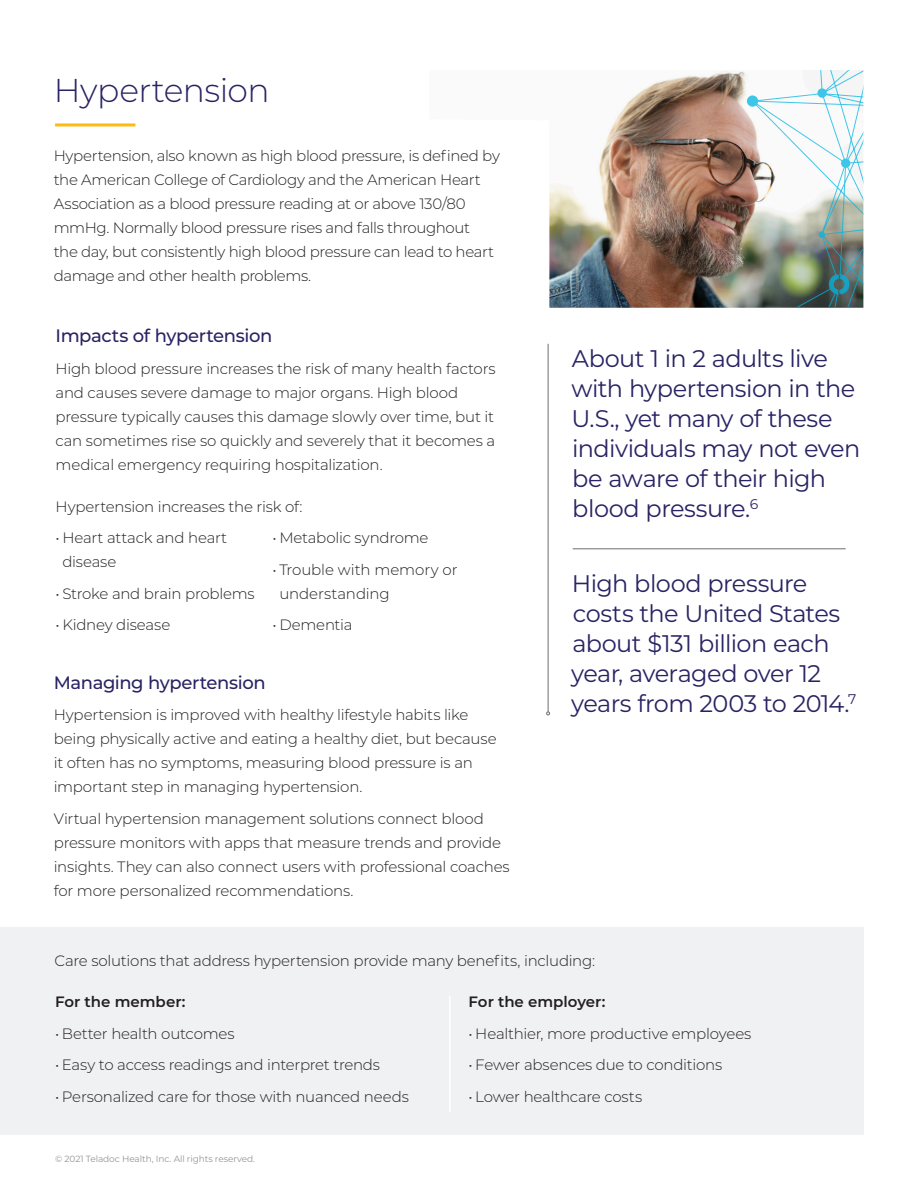
<style>
.page{position:relative;width:918px;height:1188px;background:#fff}
.page>*{position:absolute;margin:0;border:0;box-sizing:border-box;transform-origin:0 0}
.t1{font:300 33px "Montserrat";letter-spacing:-.015em;color:#292363}
.t2{font:24px/30px "Montserrat";letter-spacing:-.025em;color:#292363}
.t3{font:500 18px "Montserrat";letter-spacing:-.02em;color:#292363}
.t4{font:300 15px/24px "Montserrat";letter-spacing:-.015em;color:#231f20}
.t5{font:600 15px "Montserrat";color:#231f20}
.t6{font:9px "Montserrat";letter-spacing:-.01em;color:#939598}
</style>
<div class="page">
<div style="left:0;top:927px;width:863px;height:208px;background:#f0f1f2"></div>
<img style="left:549px;top:71px;width:314px;height:237px">
<hr style="left:55px;top:123px;width:80px;height:3px;background:#fcba13">
<hr style="left:548px;top:344px;width:1px;height:368px;background:#6c6d70">
<hr style="left:573px;top:549px;width:273px;height:1px;background:#6c6d70">
<hr style="left:449px;top:996px;width:2px;height:117px;background:#fff">
<img style="left:740px;top:70px;width:123px;height:237px">
<p class="t1" style="left:54px;top:68px;width:217px">Hypertension</p>
<p class="t4" style="left:54px;top:143px;width:448px">Hypertension, also known as high blood pressure, is defined by the American College of Cardiology and the American Heart Association as a blood pressure reading at or above 130/80 mmHg. Normally blood pressure rises and falls throughout<br>the day, but consistently high blood pressure can lead to heart damage and other health problems.</p>
<p class="t3" style="left:56px;top:323px;width:218px">Impacts of hypertension</p>
<p class="t4" style="left:56px;top:356px;width:441px">High blood pressure increases the risk of many health factors and causes severe damage to major organs. High blood pressure typically causes this damage slowly over time, but it can sometimes rise so quickly and severely that it becomes a medical emergency requiring hospitalization.</p>
<p class="t4" style="left:56px;top:494px;width:248px">Hypertension increases the risk of:</p>
<p class="t4" style="left:62px;top:525px;width:166px;text-indent:-7px">• Heart attack and heart disease</p>
<p class="t4" style="left:56px;top:581px;width:201px">• Stroke and brain problems</p>
<p class="t4" style="left:56px;top:613px;width:116px">• Kidney disease</p>
<p class="t4" style="left:273px;top:525px;width:157px">• Metabolic syndrome</p>
<p class="t4" style="left:279px;top:557px;width:180px;text-indent:-7px">• Trouble with memory or understanding</p>
<p class="t4" style="left:273px;top:613px;width:81px">• Dementia</p>
<p class="t3" style="left:54px;top:670px;width:214px">Managing hypertension</p>
<p class="t4" style="left:54px;top:702px;width:444px">Hypertension is improved with healthy lifestyle habits like being physically active and eating a healthy diet, but because it often has no symptoms, measuring blood pressure is an important step in managing hypertension.</p>
<p class="t4" style="left:54px;top:806px;width:458px">Virtual hypertension management solutions connect blood pressure monitors with apps that measure trends and provide insights. They can also connect users with professional coaches for more personalized recommendations.</p>
<p class="t2" style="left:571px;top:343px;width:290px">About 1 in 2 adults live with hypertension in the<br>U.S., yet many of these individuals may not even be aware of their high blood pressure.<sup>6</sup></p>
<p class="t2" style="left:571px;top:568px;width:287px">High blood pressure costs the United States about $131 billion each year, averaged over 12 years from 2003 to 2014.<sup>7</sup></p>
<p class="t4" style="left:54px;top:948px;width:542px">Care solutions that address hypertension provide many benefits, including:</p>
<p class="t5" style="left:55px;top:991px;width:132px">For the member:</p>
<p class="t4" style="left:55px;top:1021px;width:181px">• Better health outcomes</p>
<p class="t4" style="left:55px;top:1053px;width:327px">• Easy to access readings and interpret trends</p>
<p class="t4" style="left:55px;top:1084px;width:355px">• Personalized care for those with nuanced needs</p>
<p class="t6" style="left:55px;top:1153px;width:201px">© 2021 Teladoc Health, Inc. All rights reserved.</p>
<p class="t5" style="left:469px;top:991px;width:138px">For the employer:</p>
<p class="t4" style="left:469px;top:1021px;width:284px">• Healthier, more productive employees</p>
<p class="t4" style="left:469px;top:1053px;width:255px">• Fewer absences due to conditions</p>
<p class="t4" style="left:469px;top:1084px;width:175px">• Lower healthcare costs</p>
</div>
